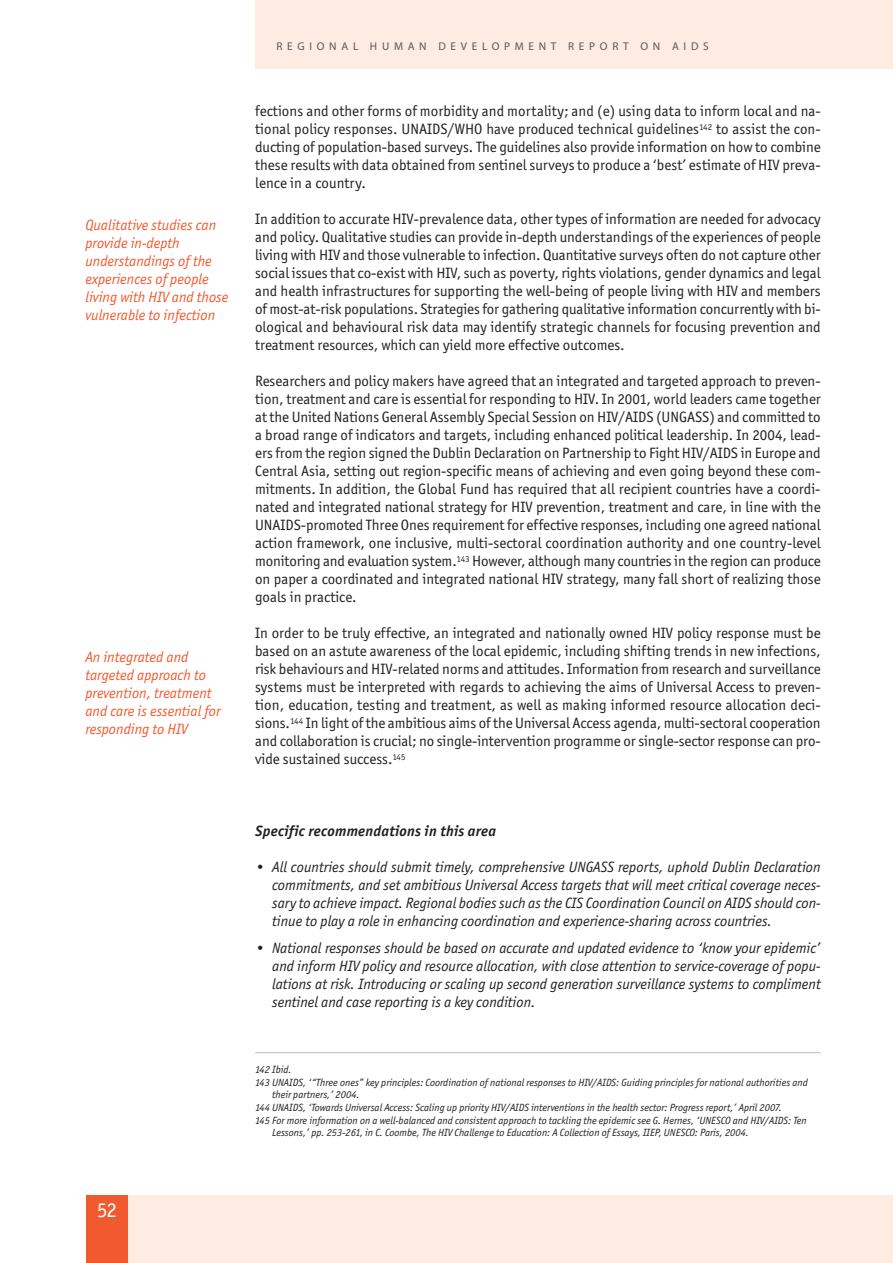
<style>
.page{position:relative;width:893px;height:1263px;background:#fff}
.page>*{position:absolute;margin:0;border:0;box-sizing:border-box;transform-origin:0 0}
.t1{font:21px "Officina San Itc TCE";color:#fff}
.t2{font:15px/18px "Officina San Itc TCE";color:#231f20;text-align:justify}
.t3{font:italic 15px/18px "Officina San Itc TCE";color:#231f20;text-align:justify}
.t4{font:italic 15px/18px "Officina San Itc TCE";color:#f15a2f}
.t5{font:italic 700 15px "Officina San Itc TCE";letter-spacing:.015em;color:#231f20}
.t6{font:11.25px "Myriad Pro";letter-spacing:.42em;color:#58595b}
.t7{font:italic 10.5px "Officina San Itc TCE";color:#231f20}
</style>
<div class="page">
<div style="left:128px;top:1195px;width:765px;height:68px;background:#feebe1"></div>
<div style="left:87px;top:1195px;width:41px;height:68px;background:#f15a2f"></div>
<div style="left:255px;top:0;width:638px;height:68px;background:#feebe1"></div>
<hr style="left:255px;top:1052px;width:566px;height:1px;background:#bbbdc0">
<p class="t4" style="left:85px;top:217px;width:145px">Qualitative studies can provide in-depth understandings of the experiences of people living with HIV and those vulnerable to infection</p>
<p class="t4" style="left:85px;top:649px;width:137px">An integrated and targeted approach to prevention, treatment and care is essential for responding to HIV</p>
<h1 class="t1" style="left:97px;top:1202px;width:21px">52</h1>
<p class="t6" style="left:276px;top:40px;width:434px">REGIONAL HUMAN DEVELOPMENT REPORT ON AIDS</p>
<p class="t2" style="left:255px;top:103px;width:567px">fections and other forms of morbidity and mortality; and (e) using data to inform local and na&shy;tional policy responses. UNAIDS/WHO have produced technical guidelines<sup>142</sup> to assist the con&shy;ducting of population-based surveys. The guidelines also provide information on how to combine these results with data obtained from sentinel surveys to produce a ‘best’ estimate of HIV preva&shy;lence in a country.</p>
<p class="t2" style="left:255px;top:211px;width:567px">In addition to accurate HIV-prevalence data, other types of information are needed for advocacy and policy. Qualitative studies can provide in-depth understandings of the experiences of people living with HIV and those vulnerable to infection. Quantitative surveys often do not capture other social issues that co-exist with HIV, such as poverty, rights violations, gender dynamics and legal and health infrastructures for supporting the well-being of people living with HIV and members of most-at-risk populations. Strategies for gathering qualitative information concurrently with bi&shy;ological and behavioural risk data may identify strategic channels for focusing prevention and treatment resources, which can yield more effective outcomes.</p>
<p class="t2" style="left:255px;top:373px;width:567px">Researchers and policy makers have agreed that an integrated and targeted approach to preven&shy;tion, treatment and care is essential for responding to HIV. In 2001, world leaders came together at the United Nations General Assembly Special Session on HIV/AIDS (UNGASS) and committed to a broad range of indicators and targets, including enhanced political leadership. In 2004, lead&shy;ers from the region signed the Dublin Declaration on Partnership to Fight HIV/AIDS in Europe and Central Asia, setting out region-specific means of achieving and even going beyond these com&shy;mitments. In addition, the Global Fund has required that all recipient countries have a coordi&shy;nated and integrated national strategy for HIV prevention, treatment and care, in line with the UNAIDS-promoted Three Ones requirement for effective responses, including one agreed national action framework, one inclusive, multi-sectoral coordination authority and one country-level monitoring and evaluation system.<sup>143</sup> However, although many countries in the region can produce on paper a coordinated and integrated national HIV strategy, many fall short of realizing those goals in practice.</p>
<p class="t2" style="left:255px;top:625px;width:567px">In order to be truly effective, an integrated and nationally owned HIV policy response must be based on an astute awareness of the local epidemic, including shifting trends in new infections, risk behaviours and HIV-related norms and attitudes. Information from research and surveillance systems must be interpreted with regards to achieving the aims of Universal Access to preven&shy;tion, education, testing and treatment, as well as making informed resource allocation deci&shy;sions.<sup>144</sup> In light of the ambitious aims of the Universal Access agenda, multi-sectoral cooperation and collaboration is crucial; no single-intervention programme or single-sector response can pro&shy;vide sustained success.<sup>145</sup></p>
<p class="t5" style="left:255px;top:825px;width:242px">Specific recommendations in this area</p>
<p class="t3" style="left:272px;top:859px;width:550px;text-indent:-17px">• All countries should submit timely, comprehensive UNGASS reports, uphold Dublin Declaration commitments, and set ambitious Universal Access targets that will meet critical coverage neces&shy;sary to achieve impact. Regional bodies such as the CIS Coordination Council on AIDS should con&shy;tinue to play a role in enhancing coordination and experience-sharing across countries.</p>
<p class="t3" style="left:272px;top:940px;width:550px;text-indent:-17px">• National responses should be based on accurate and updated evidence to ‘know your epidemic’ and inform HIV policy and resource allocation, with close attention to service-coverage of popu&shy;lations at risk. Introducing or scaling up second generation surveillance systems to compliment sentinel and case reporting is a key condition.</p>
<p class="t7" style="left:255px;top:1066px;width:38px">142 Ibid.</p>
<p class="t7" style="left:255px;top:1078px;width:554px">143 UNAIDS, ‘“Three ones” key principles: Coordination of national responses to HIV/AIDS: Guiding principles for national authorities and</p>
<p class="t7" style="left:272px;top:1091px;width:89px">their partners,’ 2004.</p>
<p class="t7" style="left:255px;top:1103px;width:528px">144 UNAIDS, ‘Towards Universal Access: Scaling up priority HIV/AIDS interventions in the health sector: Progress report,’ April 2007.</p>
<p class="t7" style="left:255px;top:1116px;width:553px">145 For more information on a well-balanced and consistent approach to tackling the epidemic see G. Hernes, ‘UNESCO and HIV/AIDS: Ten</p>
<p class="t7" style="left:272px;top:1129px;width:478px">Lessons,’ pp. 253-261, in C. Coombe, The HIV Challenge to Education: A Collection of Essays, IIEP, UNESCO: Paris, 2004.</p>
</div>
